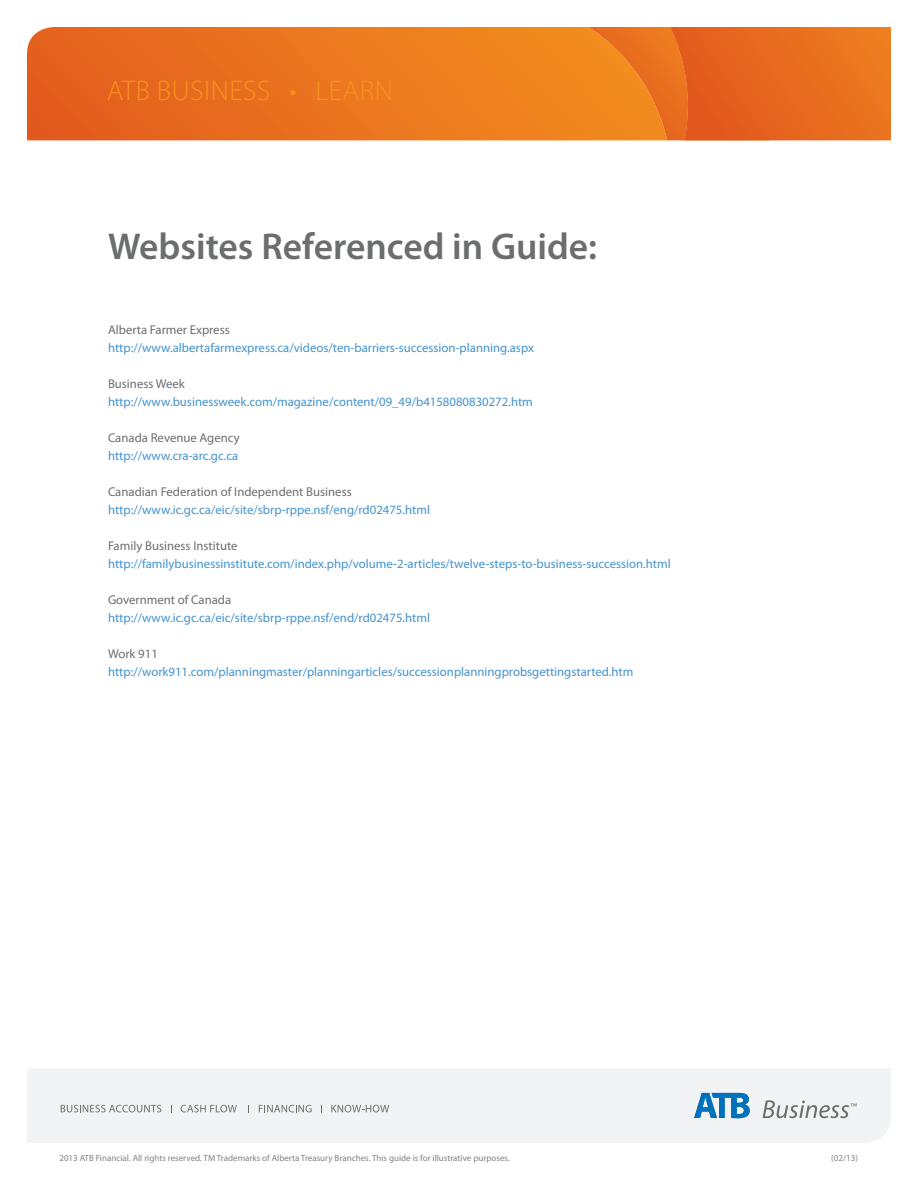
<style>
.page{position:relative;width:918px;height:1188px;background:#fff}
.page>*{position:absolute;margin:0;border:0;box-sizing:border-box;transform-origin:0 0}
.t1{font:600 37.5px "Myriad Pro";color:#6c6d70}
.t2{font:300 28.5px "Myriad Pro";letter-spacing:.02em;color:#f7931d}
.t3{font:12.75px "Myriad Pro";color:#4393cf}
.t4{font:12.75px "Myriad Pro";color:#6c6d70}
.t5{font:9px "Myriad Pro";color:#808285}
</style>
<div class="page">
<svg style="left:27px;top:27px;width:562px;height:113px;background:#ea741e"></svg>
<svg style="left:589px;top:27px;width:302px;height:113px;background:#e9701e"></svg>
<div style="left:27px;top:1069px;width:864px;height:74px;background:#f2f3f4"></div>
<svg style="left:694px;top:1093px;width:56px;height:25px"></svg>
<svg style="left:763px;top:1100px;width:94px;height:18px"></svg>
<svg style="left:61px;top:1105px;width:100px;height:7px"></svg>
<svg style="left:181px;top:1105px;width:56px;height:7px"></svg>
<svg style="left:259px;top:1105px;width:53px;height:7px"></svg>
<svg style="left:331px;top:1105px;width:58px;height:7px"></svg>
<h2 class="t2" style="left:107px;top:73px;width:283px">ATB BUSINESS • LEARN</h2>
<h1 class="t1" style="left:108px;top:223px;width:491px">Websites Referenced in Guide:</h1>
<p class="t4" style="left:108px;top:322px;width:123px">Alberta Farmer Express</p>
<p class="t3" style="left:108px;top:340px;width:427px">http://www.albertafarmexpress.ca/videos/ten-barriers-succession-planning.aspx</p>
<p class="t4" style="left:108px;top:376px;width:78px">Business Week</p>
<p class="t3" style="left:108px;top:394px;width:426px">http://www.businessweek.com/magazine/content/09_49/b4158080830272.htm</p>
<p class="t4" style="left:108px;top:430px;width:133px">Canada Revenue Agency</p>
<p class="t3" style="left:108px;top:448px;width:132px">http://www.cra-arc.gc.ca</p>
<p class="t4" style="left:108px;top:484px;width:245px">Canadian Federation of Independent Business</p>
<p class="t3" style="left:108px;top:502px;width:324px">http://www.ic.gc.ca/eic/site/sbrp-rppe.nsf/eng/rd02475.html</p>
<p class="t4" style="left:108px;top:538px;width:131px">Family Business Institute</p>
<p class="t3" style="left:108px;top:556px;width:564px">http://familybusinessinstitute.com/index.php/volume-2-articles/twelve-steps-to-business-succession.html</p>
<p class="t4" style="left:108px;top:592px;width:125px">Government of Canada</p>
<p class="t3" style="left:108px;top:610px;width:324px">http://www.ic.gc.ca/eic/site/sbrp-rppe.nsf/end/rd02475.html</p>
<p class="t4" style="left:108px;top:646px;width:51px">Work 911</p>
<p class="t3" style="left:108px;top:664px;width:527px">http://work911.com/planningmaster/planningarticles/successionplanningprobsgettingstarted.htm</p>
<p class="t5" style="left:59px;top:1152px;width:452px">2013 ATB Financial. All rights reserved. TM Trademarks of Alberta Treasury Branches. This guide is for illustrative purposes.</p>
<p class="t5" style="left:831px;top:1152px;width:28px">(02/13)</p>
</div>
